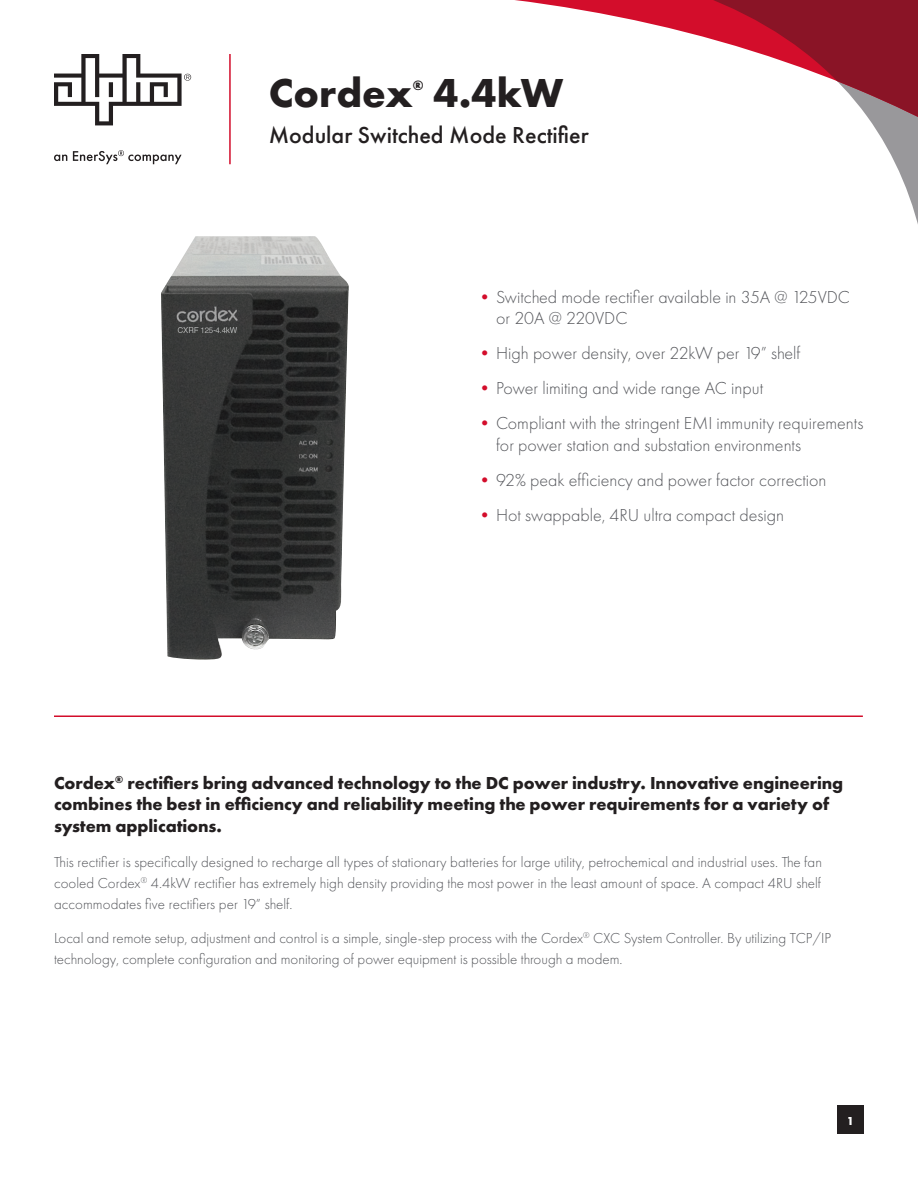
<style>
.page{position:relative;width:918px;height:1188px;background:#fff}
.page>*{position:absolute;margin:0;border:0;box-sizing:border-box;transform-origin:0 0}
.product_name{font:700 42px "Futura PT";color:#231f20}
.product_subline{font:500 24px "Futura PT";color:#231f20}
.t1{font:300 18px/21.6px "Futura PT";color:#54555a}
.product_description{font:700 18px/21.6px "Futura PT";letter-spacing:-.005em;color:#231f20}
.product_description-2{font:300 15px/21px "Futura PT";color:#54555a;text-align:justify}
.product_name-2{font:700 13.95px "Futura PT";color:#231f20}
.t2{font:700 12px "Futura PT";color:#fff}
.s1{color:#d30d2b}
</style>
<div class="page">
<hr style="left:229px;top:54px;width:2px;height:110px;background:#d30d2b">
<svg style="left:54px;top:150px;width:128px;height:14px"></svg>
<svg style="left:54px;top:54px;width:137px;height:71px"></svg>
<div style="left:837px;top:1106px;width:27px;height:28px;background:#231f20"></div>
<svg style="left:515px;top:0;width:403px;height:215px"></svg>
<svg style="left:676px;top:0;width:242px;height:124px"></svg>
<hr style="left:54px;top:716px;width:809px;height:1px;background:#d30d2b">
<img style="left:161px;top:236px;width:188px;height:424px">
<p class="product_name" style="left:269px;top:66px;width:146px">Cordex</p>
<p class="product_name-2" style="left:413px;top:77px;width:12px">®</p>
<p class="product_name" style="left:434px;top:66px;width:131px">4.4kW</p>
<p class="product_subline" style="left:269px;top:120px;width:321px">Modular Switched Mode Rectifier</p>
<p class="t1" style="left:496px;top:286px;width:356px;text-indent:-20px"><span class="s1">•</span>Switched mode rectifier available in 35A @ 125VDC or 20A @ 220VDC</p>
<p class="t1" style="left:476px;top:343px;width:326px"><span class="s1">•</span>High power density, over 22kW per 19” shelf</p>
<p class="t1" style="left:476px;top:378px;width:289px"><span class="s1">•</span>Power limiting and wide range AC input</p>
<p class="t1" style="left:496px;top:413px;width:369px;text-indent:-20px"><span class="s1">•</span>Compliant with the stringent EMI immunity requirements for power station and substation environments</p>
<p class="t1" style="left:476px;top:469px;width:352px"><span class="s1">•</span>92% peak efficiency and power factor correction</p>
<p class="t1" style="left:476px;top:505px;width:310px"><span class="s1">•</span>Hot swappable, 4RU ultra compact design</p>
<p class="product_description" style="left:54px;top:772px;width:791px">Cordex<sup>®</sup> rectifiers bring advanced technology to the DC power industry. Innovative engineering combines the best in efficiency and reliability meeting the power requirements for a variety of system applications.</p>
<p class="product_description-2" style="left:54px;top:851px;width:769px">This rectifier is specifically designed to recharge all types of stationary batteries for large utility, petrochemical and industrial uses. The fan cooled Cordex<sup>®</sup> 4.4kW rectifier has extremely high density providing the most power in the least amount of space. A compact 4RU shelf accommodates five rectifiers per 19” shelf.</p>
<p class="product_description-2" style="left:54px;top:928px;width:779px">Local and remote setup, adjustment and control is a simple, single-step process with the Cordex<sup>®</sup> CXC System Controller. By utilizing TCP/IP technology, complete configuration and monitoring of power equipment is possible through a modem.</p>
<p class="t2" style="left:847px;top:1113px;width:9px">1</p>
</div>
